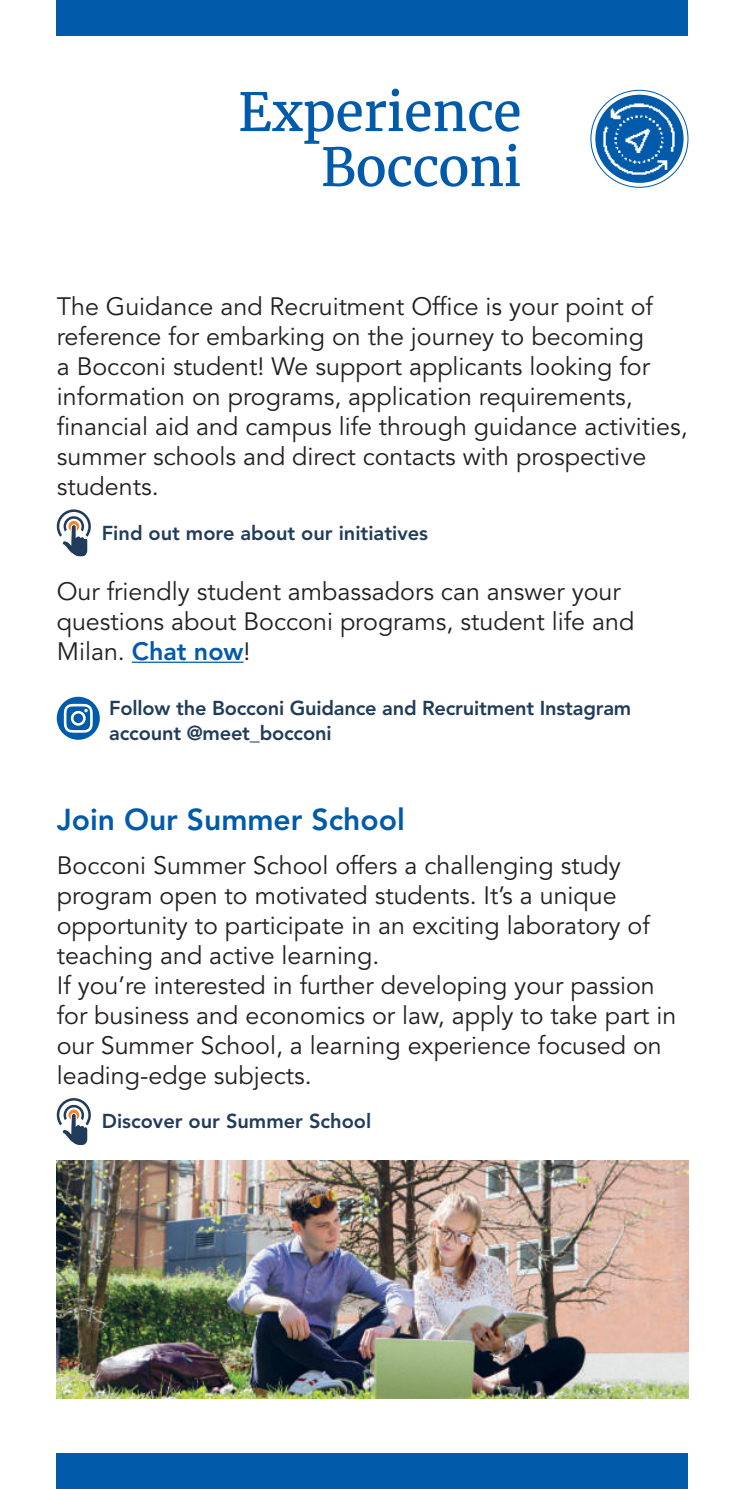
<style>
.page{position:relative;width:745px;height:1489px;background:#fff}
.page>*{position:absolute;margin:0;border:0;box-sizing:border-box;transform-origin:0 0}
.t1{font:52.5px/55px "Merriweather";letter-spacing:-.01em;color:#015aaa;text-align:right}
.t2{font:800 30px "Avenir LT Std";color:#015aaa}
.t3{font:25px/30px "Avenir LT Std";color:#231f20}
.t4{font:800 20px/25px "Avenir LT Std";letter-spacing:-.01em;color:#213c5a}
.s1{font-weight:800;color:#015aaa}
</style>
<div class="page">
<div style="left:57px;top:0;width:630px;height:35px;background:#015aaa"></div>
<div style="left:57px;top:1453px;width:630px;height:35px;background:#015aaa"></div>
<hr style="left:132px;top:661px;width:111px;height:2px;background:#015aaa">
<div style="left:595px;top:95px;width:88px;height:88px;background:#015aaa;border-radius:50%"></div>
<img style="left:596px;top:104px;width:85px;height:77px">
<svg style="left:56px;top:509px;width:35px;height:48px"></svg>
<svg style="left:57px;top:696px;width:43px;height:43px"></svg>
<svg style="left:56px;top:1098px;width:35px;height:73px"></svg>
<img style="left:57px;top:1160px;width:630px;height:238px">
<h1 class="t1" style="left:238px;top:85px;width:285px">Experience<br>Bocconi</h1>
<p class="t3" style="left:57px;top:291px;width:632px">The Guidance and Recruitment Offce is your point of reference for embarking on the journey to becoming<br>a Bocconi student! We support applicants looking for information on programs, application requirements, fnancial aid and campus life through guidance activities, summer schools and direct contacts with prospective students.</p>
<p class="t4" style="left:102px;top:520px;width:327px">Find out more about our initiatives</p>
<p class="t3" style="left:57px;top:576px;width:578px">Our friendly student ambassadors can answer your questions about Bocconi programs, student life and<br>Milan. <span class="s1">Chat now</span>!</p>
<p class="t4" style="left:109px;top:695px;width:523px">Follow the Bocconi Guidance and Recruitment Instagram account @meet_bocconi</p>
<p class="t2" style="left:57px;top:801px;width:349px">Join Our Summer School</p>
<p class="t3" style="left:57px;top:851px;width:620px">Bocconi Summer School offers a challenging study program open to motivated students. It’s a unique opportunity to participate in an exciting laboratory of teaching and active learning.<br>If you’re interested in further developing your passion for business and economics or law, apply to take part in our Summer School, a learning experience focused on leading-edge subjects.</p>
<p class="t4" style="left:102px;top:1108px;width:271px">Discover our Summer School</p>
</div>
